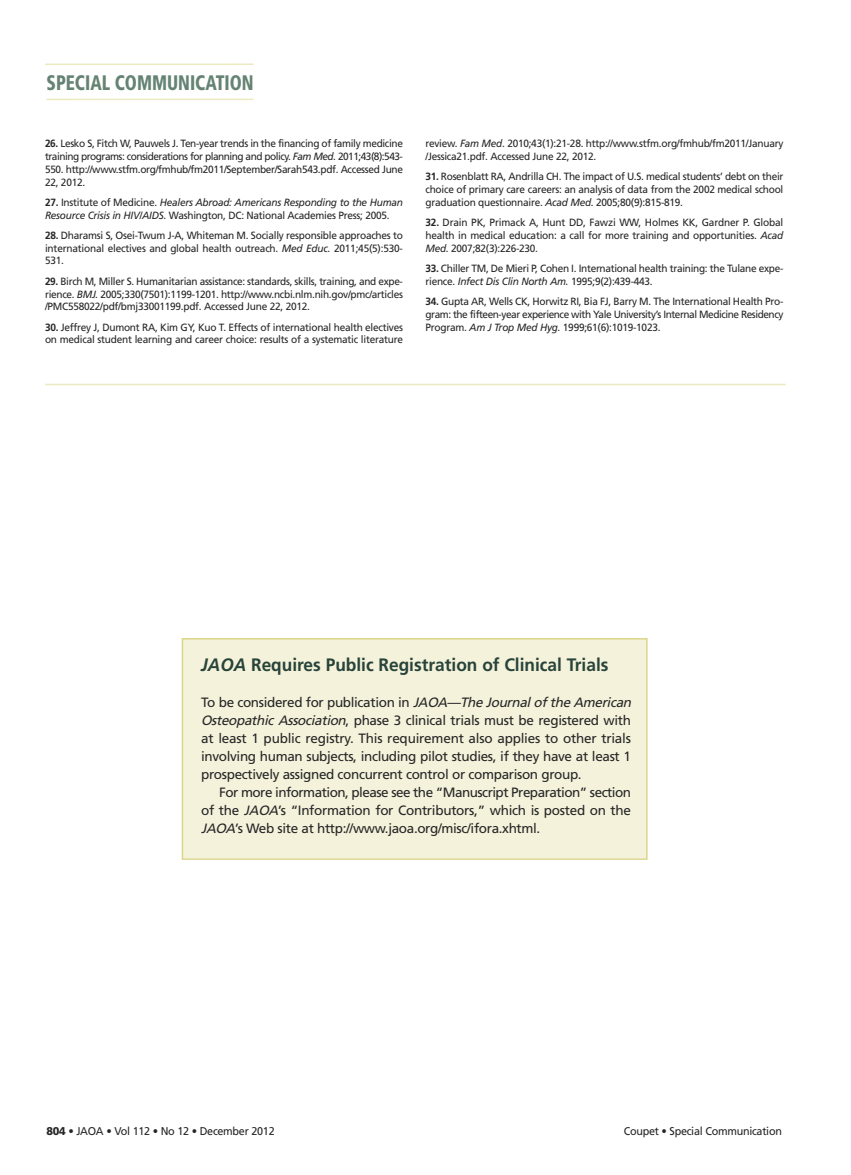
<style>
.page{position:relative;width:851px;height:1175px;background:#fff}
.page>*{position:absolute;margin:0;border:0;box-sizing:border-box;transform-origin:0 0}
.t1{font:900 condensed 21px "Frutiger";color:#658373;scale:.84 1}
.t2{font:700 18px "Frutiger LT Std";color:#28433a;scale:.96 1}
.t3{font:13.5px/18px "Frutiger";letter-spacing:-.025em;color:#272627}
.t4{font:11.25px "Frutiger LT Std";letter-spacing:-.025em;color:#272627;scale:.96 1}
.t5{font:10.5px/12.8px "Frutiger LT Std";letter-spacing:-.025em;color:#272627;text-align:justify;scale:.96 1}
.t6{font:italic 10.5px/12.8px "Frutiger LT Std";letter-spacing:-.025em;color:#272627;scale:.96 1}
.s1{font-family:"Frutiger";font-weight:700}
.s2{font-style:italic}
.s3{font-family:"Frutiger";font-weight:700;font-style:normal}
.s4{font-style:normal}
.s5{font-family:"Frutiger";font-weight:900}
</style>
<div class="page">
<hr style="left:47px;top:99px;width:207px;height:1px;background:#ede9c1">
<hr style="left:45px;top:64px;width:209px;height:1px;background:#ede9c1">
<hr style="left:45px;top:384px;width:740px;height:1px;background:#ede9c1">
<div style="left:183px;top:639px;width:463px;height:219px;background:#f4f2da"></div>
<div style="left:182px;top:638px;width:465px;height:222px;border:2px solid #dcd58a"></div>
<h1 class="t1" style="left:47px;top:74px;width:248px">SPECIAL COMMUNICATION</h1>
<p class="t5" style="left:45px;top:138px;width:374px"><span class="s1">26.</span> Lesko S, Fitch W, Pauwels J. Ten-year trends in the financing of family medicine training programs: considerations for planning and policy. <span class="s2">Fam Med.</span> 2011;43(8):543- 550. http://www.stfm.org/fmhub/fm2011/September/Sarah543.pdf. Accessed June 22, 2012.</p>
<p class="t6" style="left:45px;top:197px;width:374px"><span class="s3">27.</span> <span class="s4">Institute of Medicine.</span> Healers Abroad: Americans Responding to the Human<br>Resource Crisis in HIV/AIDS<span class="s4">. Washington, DC: National Academies Press; 2005.</span></p>
<p class="t5" style="left:45px;top:230px;width:374px"><span class="s1">28.</span> Dharamsi S, Osei-Twum J-A, Whiteman M. Socially responsible approaches to international electives and global health outreach. <span class="s2">Med Educ.</span> 2011;45(5):530- 531.</p>
<p class="t5" style="left:45px;top:275px;width:374px"><span class="s1">29.</span> Birch M, Miller S. Humanitarian assistance: standards, skills, training, and expe&shy;rience. <span class="s2">BMJ.</span> 2005;330(7501):1199-1201. http://www.ncbi.nlm.nih.gov/pmc/articles /PMC558022/pdf/bmj33001199.pdf. Accessed June 22, 2012.</p>
<p class="t5" style="left:45px;top:321px;width:374px"><span class="s1">30.</span> Jeffrey J, Dumont RA, Kim GY, Kuo T. Effects of international health electives on medical student learning and career choice: results of a systematic literature</p>
<p class="t5" style="left:425px;top:138px;width:374px">review. <span class="s2">Fam Med</span>. 2010;43(1):21-28. http://www.stfm.org/fmhub/fm2011/January /Jessica21.pdf. Accessed June 22, 2012.</p>
<p class="t5" style="left:425px;top:171px;width:374px"><span class="s1">31.</span> Rosenblatt RA, Andrilla CH. The impact of U.S. medical students’ debt on their choice of primary care careers: an analysis of data from the 2002 medical school graduation questionnaire. <span class="s2">Acad Med.</span> 2005;80(9):815-819.</p>
<p class="t5" style="left:425px;top:217px;width:374px"><span class="s1">32.</span> Drain PK, Primack A, Hunt DD, Fawzi WW, Holmes KK, Gardner P. Global health in medical education: a call for more training and opportunities. <span class="s2">Acad Med.</span> 2007;82(3):226-230.</p>
<p class="t5" style="left:425px;top:263px;width:374px"><span class="s1">33.</span> Chiller TM, De Mieri P, Cohen I. International health training: the Tulane expe&shy;rience. <span class="s2">Infect Dis Clin North Am.</span> 1995;9(2):439-443.</p>
<p class="t5" style="left:425px;top:296px;width:374px"><span class="s1">34.</span> Gupta AR, Wells CK, Horwitz RI, Bia FJ, Barry M. The International Health Pro&shy;gram: the fifteen-year experience with Yale University’s Internal Medicine Residency Program. <span class="s2">Am J Trop Med Hyg.</span> 1999;61(6):1019-1023.</p>
<h2 class="t2" style="left:201px;top:657px;width:426px"><span class="s2">JAOA</span> Requires Public Registration of Clinical Trials</h2>
<p class="t3" style="left:201px;top:694px;width:434px">To be considered for publication in <span class="s2">JAOA—TheJournaloftheAmerican Osteopathic Association</span>, phase 3 clinical trials must be registered with at least 1 public registry. This requirement also applies to other trials involving human subjects, including pilot studies, if they have at least 1 prospectively assigned concurrent control or comparison group.</p>
<p class="t3" style="left:201px;top:784px;width:431px;text-align:justify;text-indent:18px">For more information, please see the “Manuscript Preparation” section of the <span class="s2">JAOA</span>’s “Information for Contributors,” which is posted on the <span class="s2">JAOA</span>’s Web site at http://www.jaoa.org/misc/ifora.xhtml.</p>
<p class="t4" style="left:47px;top:1126px;width:239px"><span class="s5">804</span> • JAOA • Vol 112 • No 12 • December 2012</p>
<p class="t4" style="left:623px;top:1126px;width:166px">Coupet • Special Communication</p>
</div>
